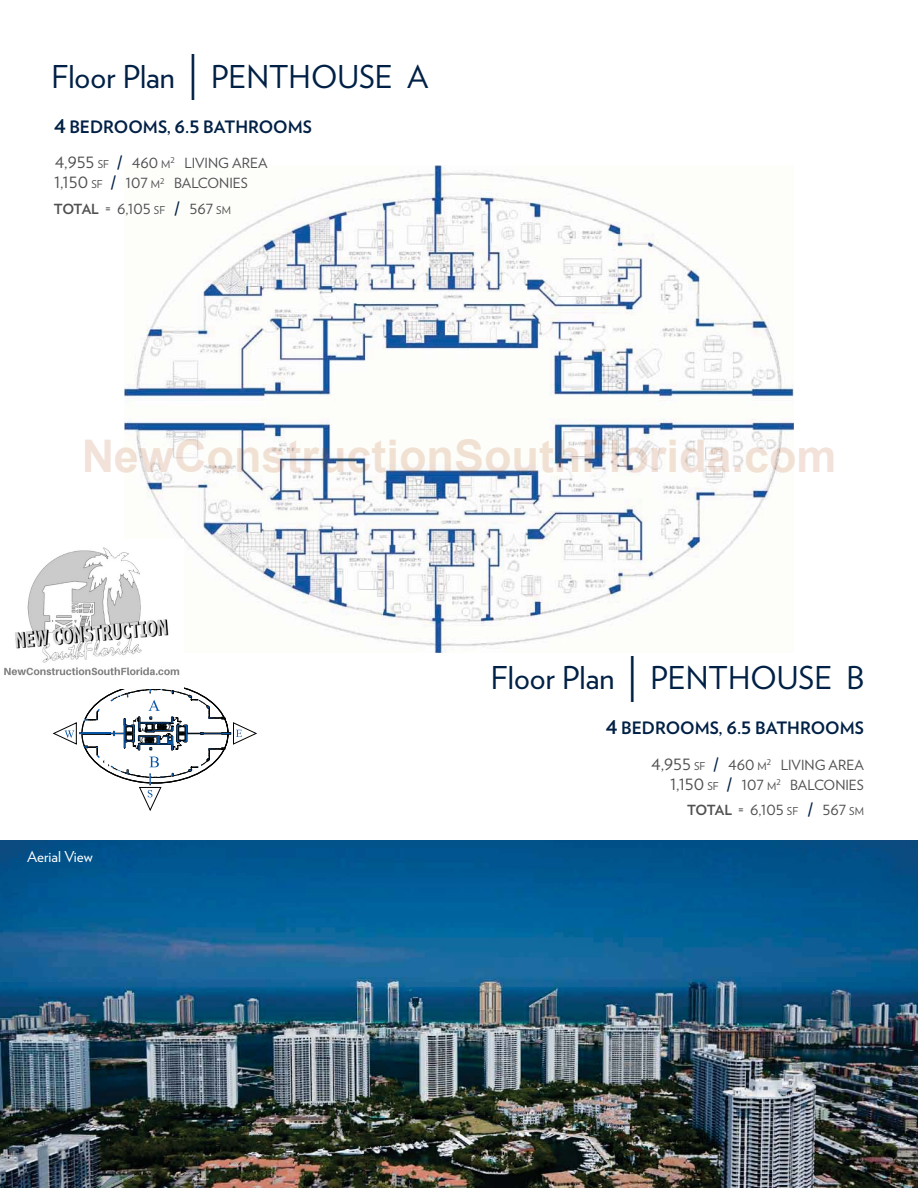
<style>
.page{position:relative;width:918px;height:1188px;background:#fff}
.page>*{position:absolute;margin:0;border:0;box-sizing:border-box;transform-origin:0 0}
.t1{font:700 45px "Arial";color:rgb(171 64 0/.15)}
.t2{font:31.35px "Verlag";color:#002045}
.t3{font:700 17.1px "Verlag";color:#002045}
.t4{font:15px "Verlag";color:#fff}
.t5{font:13.95px/20.2px "Verlag";color:#4f5052}
.s1{font-size:62.85px}
.s2{font-size:18.6px}
.s3{font-size:15.45px}
.s4{font-size:10.8px}
.s5{font-weight:700;font-size:15px;color:#002045}
.s6{font-weight:700}
</style>
<div class="page">
<img style="left:124px;top:165px;width:670px;height:488px">
<svg style="left:53px;top:687px;width:204px;height:124px"></svg>
<img style="left:0;top:840px;width:918px;height:348px">
<img style="left:4px;top:540px;width:180px;height:148px">
<h2 class="t2" style="left:52px;top:64px;width:378px">Floor Plan <span class="s1">I</span> PENTHOUSE A</h2>
<p class="t3" style="left:54px;top:120px;width:260px"><span class="s2">4</span> BEDROOMS, 6.5 BATHROOMS</p>
<p class="t5" style="left:54px;top:155px;width:215px"><span class="s3">4,955</span> <span class="s4">SF</span> <span class="s5">/</span> 460 <span class="s4">M</span><sup>2</sup> LIVING AREA<br><span class="s3">1,150</span> <span class="s4">SF</span> <span class="s5">/</span> 107 <span class="s4">M</span><sup>2</sup> BALCONIES</p>
<p class="t5" style="left:54px;top:201px;width:178px"><span class="s6">TOTAL</span> = 6,105 <span class="s4">SF</span> <span class="s5">/</span> 567 <span class="s4">SM</span></p>
<h1 class="t1" style="left:81px;top:425px;width:757px">NewConstructionSouthFlorida.com</h1>
<h2 class="t2" style="left:491px;top:666px;width:375px">Floor Plan <span class="s1">I</span> PENTHOUSE B</h2>
<p class="t4" style="left:27px;top:851px;width:67px">Aerial View</p>
<p class="t3" style="left:606px;top:721px;width:260px"><span class="s2">4</span> BEDROOMS, 6.5 BATHROOMS</p>
<p class="t5" style="left:651px;top:756px;width:214px;text-align:right"><span class="s3">4,955</span> <span class="s4">SF</span> <span class="s5">/</span> 460 <span class="s4">M</span><sup>2</sup> LIVING AREA<br><span class="s3">1,150</span> <span class="s4">SF</span> <span class="s5">/</span> 107 <span class="s4">M</span><sup>2</sup> BALCONIES</p>
<p class="t5" style="left:687px;top:802px;width:178px"><span class="s6">TOTAL</span> = 6,105 <span class="s4">SF</span> <span class="s5">/</span> 567 <span class="s4">SM</span></p>
</div>
